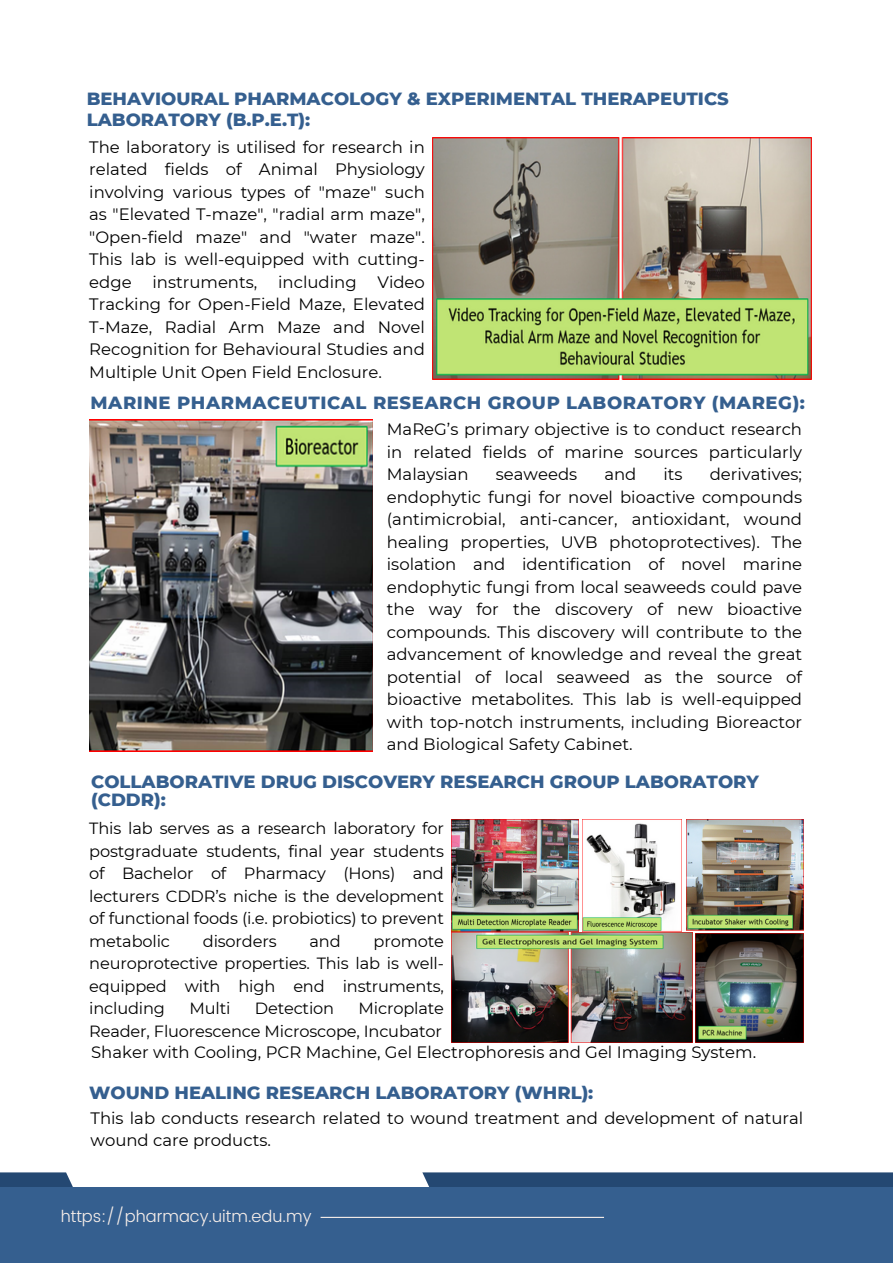
<style>
.page{position:relative;width:893px;height:1264px;background:#fff}
.page>*{position:absolute;margin:0;border:0;box-sizing:border-box;transform-origin:0 0}
.t1{font:800 18px/21.3px "Montserrat";color:#355f8f}
.t2{font:800 18px "Montserrat";letter-spacing:.03em;color:#355f8f}
.t3{font:16.5px/22.5px "Montserrat";color:#000;text-align:justify}
.t4{font:300 16.5px "Poppins";color:#f8efea}
.t5{font:16.2px/22.5px "Montserrat";letter-spacing:-.01em;color:#000;text-align:justify}
</style>
<div class="page">
<div style="left:422px;top:1172px;width:470px;height:90px;background:#244872"></div>
<svg style="left:0;top:1172px;width:73px;height:15px"></svg>
<div style="left:0;top:1187px;width:892px;height:75px;background:#355f8f"></div>
<hr style="left:320px;top:1216px;width:284px;height:1px;background:#f8efea">
<img style="left:432px;top:138px;width:379px;height:241px">
<img style="left:89px;top:420px;width:283px;height:331px">
<img style="left:451px;top:932px;width:241px;height:110px">
<img style="left:686px;top:819px;width:117px;height:111px">
<img style="left:582px;top:819px;width:99px;height:113px">
<img style="left:695px;top:933px;width:108px;height:109px">
<img style="left:451px;top:819px;width:127px;height:112px">
<p class="t1" style="left:87px;top:88px;width:643px">BEHAVIOURAL PHARMACOLOGY &amp; EXPERIMENTAL THERAPEUTICS<br>LABORATORY (B.P.E.T):</p>
<p class="t3" style="left:89px;top:136px;width:337px">The laboratory is utilised for research in related fields of Animal Physiology involving various types of "maze" such as "Elevated T-maze", "radial arm maze", "Open-field maze" and "water maze".<br>This lab is well-equipped with cutting&shy;edge</p>
<p class="t3" style="left:89px;top:270px;width:337px;text-indent:288px">Video Tracking for Open-Field Maze, Elevated T-Maze, Radial Arm Maze and Novel Recognition for Behavioural Studies and Multiple Unit Open Field Enclosure.</p>
<p class="t3" style="left:152px;top:270px;width:106px">instruments,</p>
<p class="t3" style="left:278px;top:270px;width:80px">including</p>
<p class="t2" style="left:90px;top:392px;width:715px">MARINE PHARMACEUTICAL RESEARCH GROUP LABORATORY (MAREG):</p>
<p class="t3" style="left:387px;top:418px;width:417px">MaReG’s primary objective is to conduct research in related fields of marine sources particularly Malaysian</p>
<p class="t3" style="left:387px;top:463px;width:417px;text-indent:323px">derivatives; endophytic fungi for novel bioactive compounds (antimicrobial, anti-cancer, antioxidant, wound healing properties, UVB photoprotectives). The isolation and identification of novel marine endophytic fungi from local seaweeds could pave the way for the discovery of new bioactive compounds. This discovery will contribute to the advancement of knowledge and reveal the great potential of local seaweed as the source of bioactive metabolites. This lab is well-equipped with top-notch instruments, including Bioreactor and Biological Safety Cabinet.</p>
<p class="t3" style="left:496px;top:463px;width:83px">seaweeds</p>
<p class="t3" style="left:604px;top:463px;width:34px">and</p>
<p class="t3" style="left:663px;top:463px;width:21px">its</p>
<p class="t1" style="left:91px;top:772px;width:669px;line-height:18px">COLLABORATIVE DRUG DISCOVERY RESEARCH GROUP LABORATORY (CDDR):</p>
<p class="t5" style="left:89px;top:817px;width:356px">This lab serves as a research laboratory for postgraduate students, final year students of Bachelor of Pharmacy (Hons) and lecturers CDDR’s niche is the development of functional foods (i.e. probiotics) to prevent metabolic</p>
<p class="t5" style="left:203px;top:929px;width:75px">disorders</p>
<p class="t5" style="left:309px;top:929px;width:33px">and</p>
<p class="t5" style="left:89px;top:929px;width:356px;text-indent:284px">promote neuroprotective properties. This lab is well&shy;equipped with high end instruments, including</p>
<p class="t5" style="left:89px;top:997px;width:356px;text-align:right">Microplate<br>Reader, Fluorescence Microscope, Incubator</p>
<p class="t3" style="left:91px;top:1041px;width:666px">Shaker with Cooling, PCR Machine, Gel Electrophoresis and Gel Imaging System.</p>
<p class="t1" style="left:89px;top:1082px;width:505px">WOUND HEALING RESEARCH LABORATORY (WHRL):</p>
<p class="t3" style="left:90px;top:1106px;width:714px">This lab conducts research related to wound treatment and development of natural wound care products.</p>
<p class="t5" style="left:189px;top:997px;width:42px">Multi</p>
<p class="t5" style="left:255px;top:997px;width:81px">Detection</p>
<p class="t4" style="left:61px;top:1207px;width:252px">https://pharmacy.uitm.edu.my</p>
</div>
